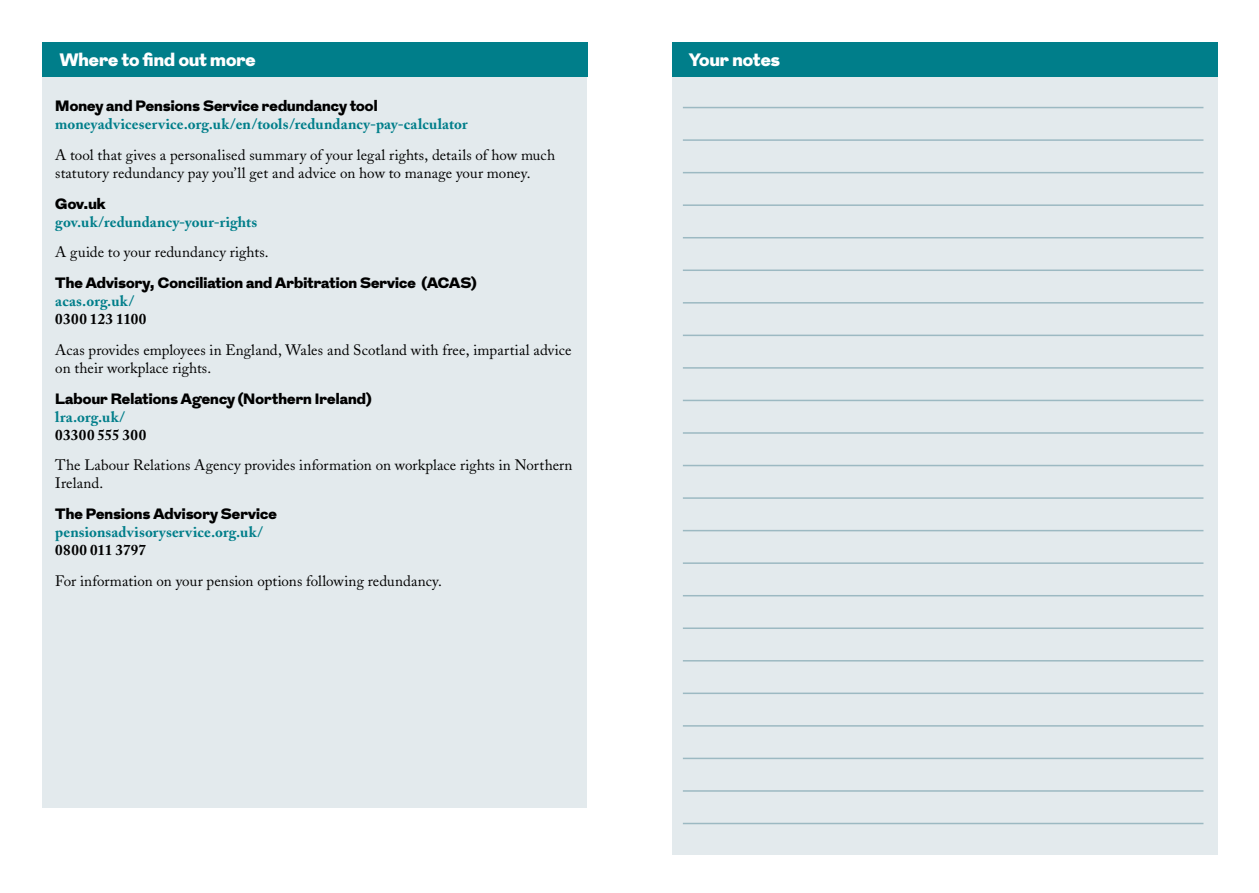
<style>
.page{position:relative;width:1259px;height:893px;background:#fff}
.page>*{position:absolute;margin:0;border:0;box-sizing:border-box;transform-origin:0 0}
.t1{font:900 18px "Grot";letter-spacing:.005em;color:#fff}
.t2{font:15px/18px "Adobe Caslon";letter-spacing:.005em;color:#000}
.t3{font:900 15px "Grot";letter-spacing:.01em;color:#000}
.t4{font:700 15px "Adobe Caslon";letter-spacing:.01em;color:#007e8a}
.t5{font:700 15px "Adobe Caslon";letter-spacing:.025em;color:#000}
</style>
<div class="page">
<div style="left:43px;top:77px;width:544px;height:731px;background:#e3eaed"></div>
<div style="left:43px;top:43px;width:545px;height:34px;background:#007e8a"></div>
<div style="left:672px;top:76px;width:546px;height:779px;background:#e3eaed"></div>
<div style="left:672px;top:42px;width:546px;height:34px;background:#007e8a"></div>
<hr style="left:683px;top:107px;width:520px;height:1px;background:#9cb9c2">
<hr style="left:683px;top:139px;width:520px;height:2px;background:#9cb9c2">
<hr style="left:683px;top:172px;width:520px;height:1px;background:#9cb9c2">
<hr style="left:683px;top:204px;width:520px;height:2px;background:#9cb9c2">
<hr style="left:683px;top:237px;width:520px;height:1px;background:#9cb9c2">
<hr style="left:683px;top:270px;width:520px;height:1px;background:#9cb9c2">
<hr style="left:683px;top:335px;width:520px;height:1px;background:#9cb9c2">
<hr style="left:683px;top:302px;width:520px;height:2px;background:#9cb9c2">
<hr style="left:683px;top:367px;width:520px;height:2px;background:#9cb9c2">
<hr style="left:683px;top:400px;width:520px;height:1px;background:#9cb9c2">
<hr style="left:683px;top:432px;width:520px;height:2px;background:#9cb9c2">
<hr style="left:683px;top:465px;width:520px;height:1px;background:#9cb9c2">
<hr style="left:683px;top:530px;width:520px;height:1px;background:#9cb9c2">
<hr style="left:683px;top:497px;width:520px;height:2px;background:#9cb9c2">
<hr style="left:683px;top:562px;width:520px;height:2px;background:#9cb9c2">
<hr style="left:683px;top:595px;width:520px;height:1px;background:#9cb9c2">
<hr style="left:683px;top:627px;width:520px;height:2px;background:#9cb9c2">
<hr style="left:683px;top:693px;width:520px;height:1px;background:#9cb9c2">
<hr style="left:683px;top:725px;width:520px;height:2px;background:#9cb9c2">
<hr style="left:683px;top:660px;width:520px;height:1px;background:#9cb9c2">
<hr style="left:683px;top:758px;width:520px;height:1px;background:#9cb9c2">
<hr style="left:683px;top:790px;width:520px;height:2px;background:#9cb9c2">
<hr style="left:683px;top:823px;width:520px;height:1px;background:#9cb9c2">
<p class="t1" style="left:60px;top:47px;width:197px">Where to find out more</p>
<p class="t1" style="left:689px;top:47px;width:92px">Your notes</p>
<p class="t3" style="left:55px;top:95px;width:324px">Money and Pensions Service redundancy tool</p>
<p class="t4" style="left:55px;top:115px;width:414px">moneyadviceservice.org.uk/en/tools/redundancy-pay-calculator</p>
<p class="t2" style="left:55px;top:146px;width:501px">A tool that gives a personalised summary of your legal rights, details of how much statutory redundancy pay you’ll get and advice on how to manage your money.</p>
<p class="t3" style="left:55px;top:193px;width:52px">Gov.uk</p>
<p class="t4" style="left:55px;top:212px;width:203px">gov.uk/redundancy-your-rights</p>
<p class="t2" style="left:55px;top:243px;width:215px">A guide to your redundancy rights.</p>
<p class="t3" style="left:55px;top:272px;width:423px">The Advisory, Conciliation and Arbitration Service (ACAS)</p>
<p class="t4" style="left:55px;top:292px;width:80px">acas.org.uk/</p>
<p class="t5" style="left:55px;top:310px;width:93px">0300 123 1100</p>
<p class="t2" style="left:55px;top:341px;width:518px">Acas provides employees in England, Wales and Scotland with free, impartial advice on their workplace rights.</p>
<p class="t3" style="left:55px;top:388px;width:318px">Labour Relations Agency (Northern Ireland)</p>
<p class="t4" style="left:55px;top:407px;width:71px">lra.org.uk/</p>
<p class="t5" style="left:55px;top:425px;width:93px">03300 555 300</p>
<p class="t2" style="left:55px;top:456px;width:519px">The Labour Relations Agency provides information on workplace rights in Northern<br>Ireland.</p>
<p class="t3" style="left:55px;top:503px;width:223px">The Pensions Advisory Service</p>
<p class="t4" style="left:55px;top:523px;width:209px">pensionsadvisoryservice.org.uk/</p>
<p class="t5" style="left:55px;top:541px;width:92px">0800 011 3797</p>
<p class="t2" style="left:55px;top:572px;width:388px">For information on your pension options following redundancy.</p>
</div>
